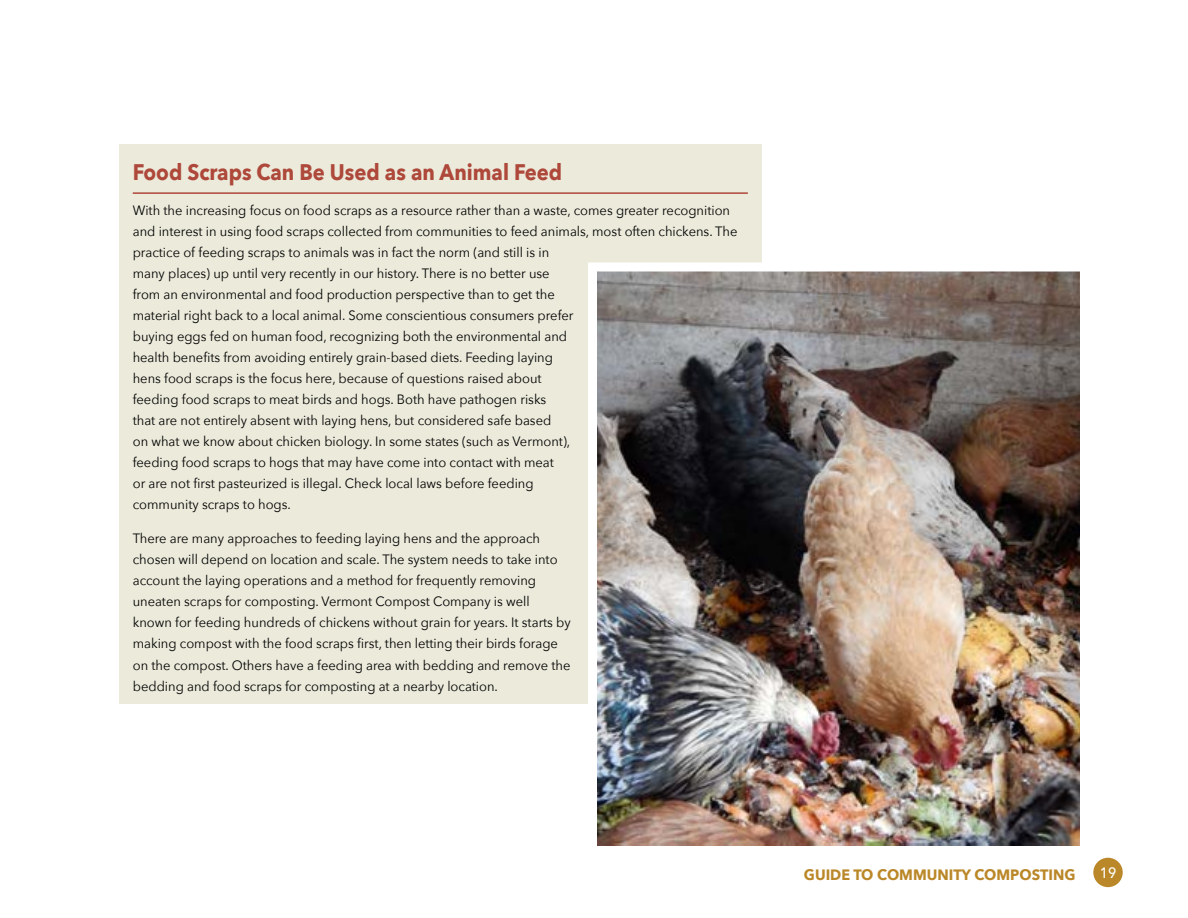
<style>
.page{position:relative;width:1188px;height:918px;background:#fff}
.page>*{position:absolute;margin:0;border:0;box-sizing:border-box;transform-origin:0 0}
.t1{font:700 22.5px "Avenir Next";color:#ae483a;scale:.9 1}
.t2{font:700 15px "Avenir Next";color:#bb8829;scale:.96 1}
.t3{font:500 15px "Avenir Next";color:#fff;scale:.93 1}
.t4{font:13.5px/21px "Avenir Next";color:#000;scale:.96 1}
</style>
<div class="page">
<div style="left:1093px;top:858px;width:30px;height:29px;background:#bb8829;border-radius:50%"></div>
<div style="left:119px;top:144px;width:642px;height:560px;background:#ebeadb"></div>
<hr style="left:133px;top:192px;width:615px;height:2px;background:#ae483a">
<img style="left:588px;top:258px;width:492px;height:588px">
<h1 class="t1" style="left:133px;top:153px;width:479px">Food Scraps Can Be Used as an Animal Feed</h1>
<p class="t4" style="left:133px;top:199px;width:631px">With the increasing focus on food scraps as a resource rather than a waste, comes greater recognition and interest in using food scraps collected from communities to feed animals, most often chickens. The practice of feeding scraps to animals was in fact the norm (and still is in<br>many places) up until very recently in our history. There is no better use<br>from an environmental and food production perspective than to get the<br>material right back to a local animal. Some conscientious consumers prefer<br>buying eggs fed on human food, recognizing both the environmental and<br>health benefits from avoiding entirely grain-based diets. Feeding laying<br>hens food scraps is the focus here, because of questions raised about<br>feeding food scraps to meat birds and hogs. Both have pathogen risks<br>that are not entirely absent with laying hens, but considered safe based<br>on what we know about chicken biology. In some states (such as Vermont),<br>feeding food scraps to hogs that may have come into contact with meat<br>or are not first pasteurized is illegal. Check local laws before feeding<br>community scraps to hogs.</p>
<p class="t4" style="left:133px;top:528px;width:458px">There are many approaches to feeding laying hens and the approach chosen will depend on location and scale. The system needs to take into account the laying operations and a method for frequently removing uneaten scraps for composting. Vermont Compost Company is well known for feeding hundreds of chickens without grain for years. It starts by making compost with the food scraps first, then letting their birds forage on the compost. Others have a feeding area with bedding and remove the bedding and food scraps for composting at a nearby location.</p>
<p class="t2" style="left:804px;top:862px;width:284px">GUIDE TO COMMUNITY COMPOSTING</p>
<p class="t3" style="left:1100px;top:860px;width:19px">19</p>
</div>
